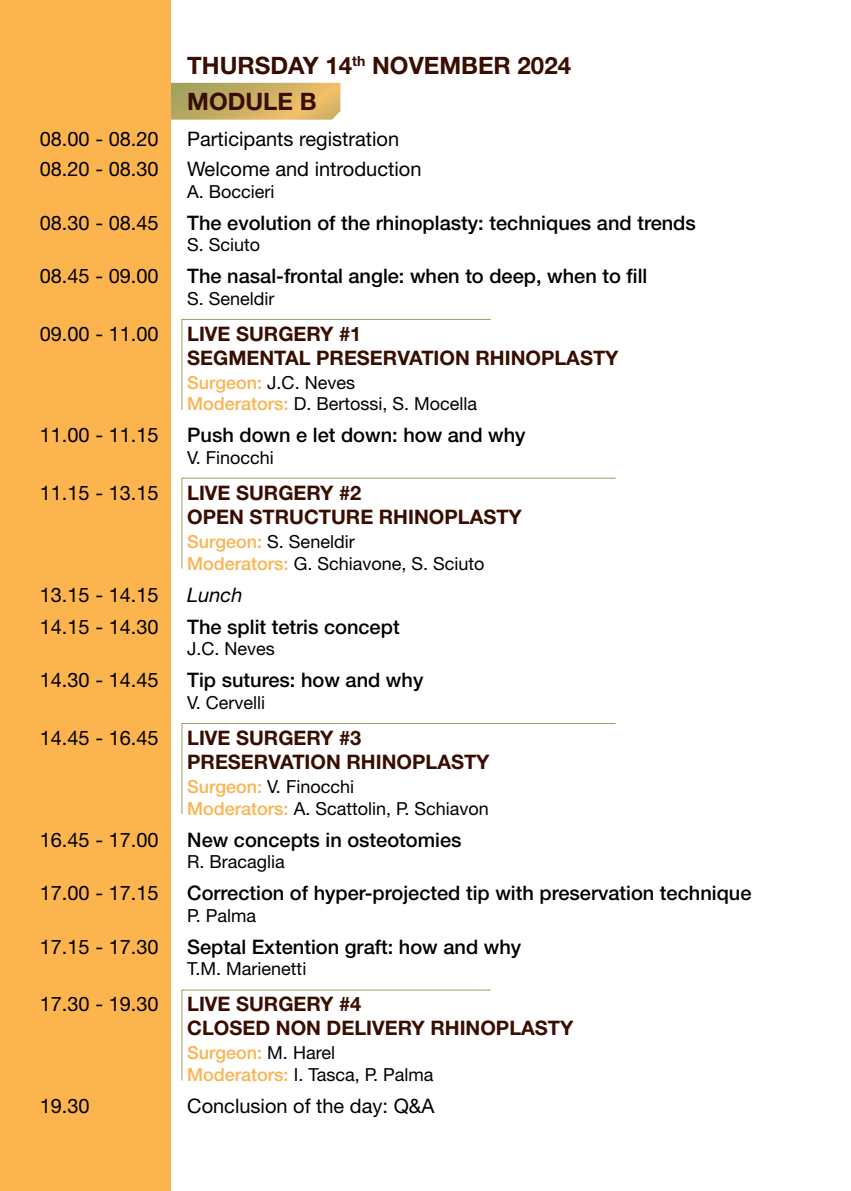
<style>
.page{position:relative;width:851px;height:1191px;background:#fff}
.page>*{position:absolute;margin:0;border:0;box-sizing:border-box;transform-origin:0 0}
.t1{font:700 24px/36px "Helvetica Neue LT Std";color:#390d00}
.t2{font:500 20px "Helvetica Neue LT Std";color:#000}
.t3{font:20px "Helvetica Neue LT Std";color:#000}
.t4{font:700 20px/24px "Helvetica Neue LT Std";color:#390d00}
.t5{font:italic 20px "Helvetica Neue LT Std";color:#000}
.t6{font:18px/21.6px "Helvetica Neue LT Std";color:#000}
.s1{font-weight:500;color:#fab452}
</style>
<div class="page">
<svg style="left:170px;top:83px;width:170px;height:37px;background:#ccb165"></svg>
<hr style="left:850px;top:0;width:1px;height:1191px;background:#fbb44e">
<div style="left:0;top:0;width:170px;height:1191px;background:#fbb44e"></div>
<svg style="left:181px;top:318px;width:310px;height:92px"></svg>
<svg style="left:181px;top:477px;width:435px;height:92px"></svg>
<svg style="left:181px;top:723px;width:435px;height:91px"></svg>
<svg style="left:181px;top:989px;width:310px;height:92px"></svg>
<h1 class="t1" style="left:187px;top:47px;width:385px">THURSDAY 14<sup>th</sup> NOVEMBER 2024<br>MODULE B</h1>
<p class="t3" style="left:40px;top:127px;width:120px">08.00 - 08.20</p>
<p class="t3" style="left:187px;top:127px;width:213px">Participants registration</p>
<p class="t3" style="left:40px;top:157px;width:120px">08.20 - 08.30</p>
<p class="t3" style="left:187px;top:157px;width:236px">Welcome and introduction</p>
<p class="t6" style="left:187px;top:180px;width:89px">A. Boccieri</p>
<p class="t3" style="left:40px;top:210px;width:120px">08.30 - 08.45</p>
<p class="t2" style="left:187px;top:210px;width:510px">The evolution of the rhinoplasty: techniques and trends</p>
<p class="t6" style="left:187px;top:234px;width:75px">S. Sciuto</p>
<p class="t3" style="left:40px;top:264px;width:120px">08.45 - 09.00</p>
<p class="t2" style="left:187px;top:264px;width:461px">The nasal-frontal angle: when to deep, when to fill</p>
<p class="t6" style="left:187px;top:287px;width:89px">S. Seneldir</p>
<p class="t3" style="left:40px;top:322px;width:120px">09.00 - 11.00</p>
<p class="t4" style="left:187px;top:321px;width:433px">LIVE SURGERY #1<br>SEGMENTAL PRESERVATION RHINOPLASTY</p>
<p class="t6" style="left:187px;top:371px;width:291px"><span class="s1">Surgeon:</span> J.C. Neves<br><span class="s1">Moderators:</span> D. Bertossi, S. Mocella</p>
<p class="t3" style="left:40px;top:423px;width:120px">11.00 - 11.15</p>
<p class="t2" style="left:187px;top:423px;width:340px">Push down e let down: how and why</p>
<p class="t6" style="left:187px;top:446px;width:88px">V. Finocchi</p>
<p class="t3" style="left:40px;top:481px;width:120px">11.15 - 13.15</p>
<p class="t4" style="left:187px;top:480px;width:336px">LIVE SURGERY #2<br>OPEN STRUCTURE RHINOPLASTY</p>
<p class="t6" style="left:187px;top:530px;width:299px"><span class="s1">Surgeon:</span> S. Seneldir<br><span class="s1">Moderators:</span> G. Schiavone, S. Sciuto</p>
<p class="t3" style="left:40px;top:582px;width:120px">13.15 - 14.15</p>
<p class="t5" style="left:187px;top:582px;width:57px">Lunch</p>
<p class="t3" style="left:40px;top:614px;width:120px">14.15 - 14.30</p>
<p class="t2" style="left:187px;top:614px;width:214px">The split tetris concept</p>
<p class="t6" style="left:187px;top:638px;width:89px">J.C. Neves</p>
<p class="t3" style="left:40px;top:668px;width:120px">14.30 - 14.45</p>
<p class="t2" style="left:187px;top:668px;width:238px">Tip sutures: how and why</p>
<p class="t6" style="left:187px;top:691px;width:79px">V. Cervelli</p>
<p class="t3" style="left:40px;top:726px;width:120px">14.45 - 16.45</p>
<p class="t4" style="left:187px;top:725px;width:304px">LIVE SURGERY #3<br>PRESERVATION RHINOPLASTY</p>
<p class="t6" style="left:187px;top:775px;width:303px"><span class="s1">Surgeon:</span> V. Finocchi<br><span class="s1">Moderators:</span> A. Scattolin, P. Schiavon</p>
<p class="t3" style="left:40px;top:827px;width:120px">16.45 - 17.00</p>
<p class="t2" style="left:187px;top:827px;width:276px">New concepts in osteotomies</p>
<p class="t6" style="left:187px;top:850px;width:99px">R. Bracaglia</p>
<p class="t3" style="left:40px;top:881px;width:120px">17.00 - 17.15</p>
<p class="t2" style="left:187px;top:881px;width:565px">Correction of hyper-projected tip with preservation technique</p>
<p class="t6" style="left:187px;top:904px;width:70px">P. Palma</p>
<p class="t3" style="left:40px;top:934px;width:120px">17.15 - 17.30</p>
<p class="t2" style="left:187px;top:934px;width:335px">Septal Extention graft: how and why</p>
<p class="t6" style="left:187px;top:958px;width:121px">T.M. Marienetti</p>
<p class="t3" style="left:40px;top:992px;width:120px">17.30 - 19.30</p>
<p class="t4" style="left:187px;top:991px;width:387px">LIVE SURGERY #4<br>CLOSED NON DELIVERY RHINOPLASTY</p>
<p class="t6" style="left:187px;top:1042px;width:248px"><span class="s1">Surgeon:</span> M. Harel<br><span class="s1">Moderators:</span> I. Tasca, P. Palma</p>
<p class="t3" style="left:40px;top:1094px;width:52px">19.30</p>
<p class="t3" style="left:187px;top:1094px;width:249px">Conclusion of the day: Q&amp;A</p>
</div>
